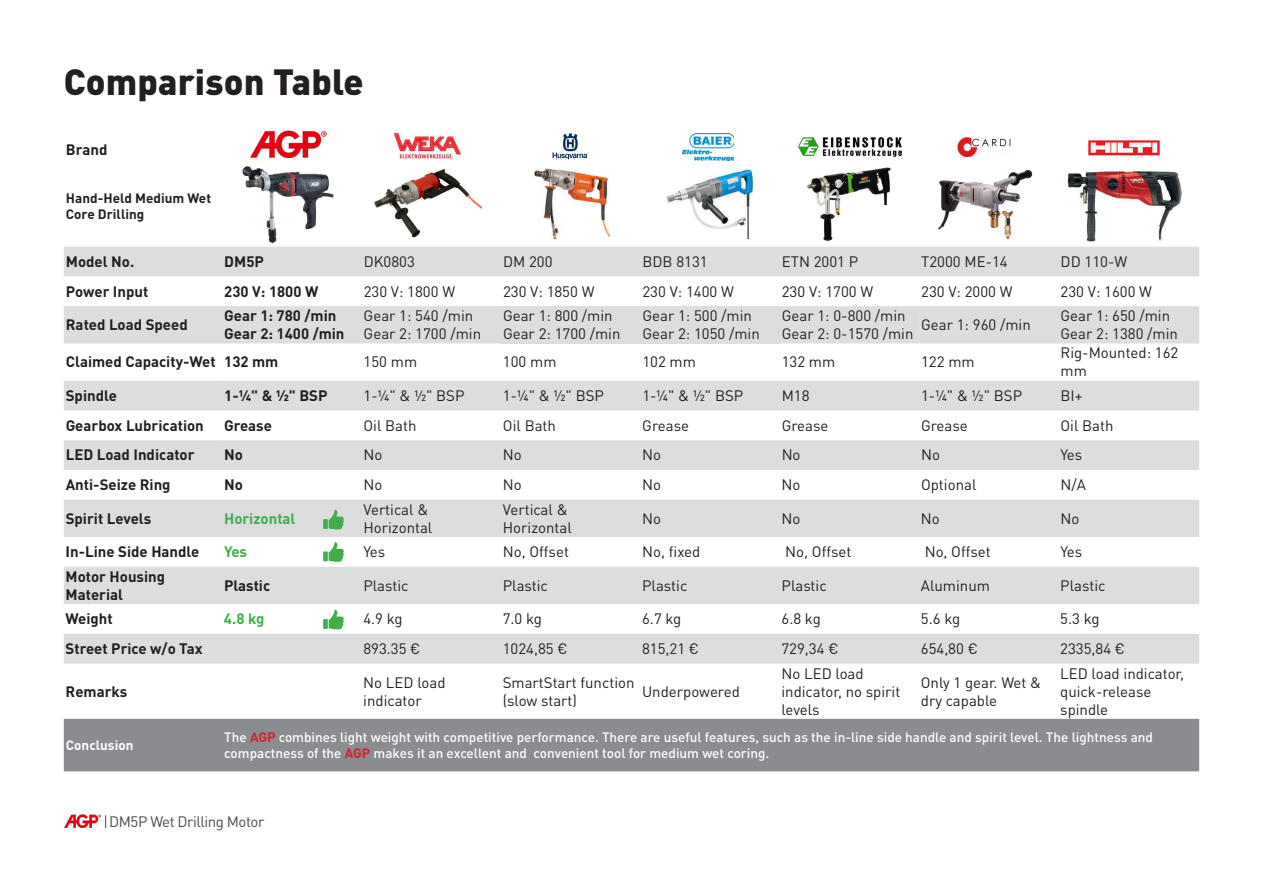
<style>
.page{position:relative;width:1263px;height:893px;background:#fff}
.page>*{position:absolute;margin:0;border:0;box-sizing:border-box;transform-origin:0 0}
.t1{font:900 36px "DIN Pro";letter-spacing:.005em;color:#231f20}
.t2{font:15px/18px "DIN Pro";color:#231f20}
.t3{font:700 15px/18px "DIN Pro";color:#231f20}
.t4{font:15px "DIN Pro";letter-spacing:-.03em;color:#4b4c4d}
.t5{font:700 15px "DIN Pro";color:#40ae49}
.t6{font:500 13.5px/16.2px "DIN Pro";color:#fff}
.t7{font:700 13.5px/16.2px "DIN Pro";color:#231f20}
.t8{font:700 13.5px "DIN Pro";color:#fff}
.s1{font-weight:700;color:#d1232a}
</style>
<div class="page">
<svg style="left:105px;top:815px;width:1px;height:13px"></svg>
<img style="left:64px;top:814px;width:37px;height:13px">
<svg style="left:64px;top:247px;width:1135px;height:96px;fill:#dcdddf"></svg>
<div style="left:501px;top:306px;width:139px;height:37px;background:#dcdddf"></div>
<div style="left:640px;top:306px;width:140px;height:37px;background:#dcdddf"></div>
<div style="left:919px;top:306px;width:280px;height:37px;background:#dcdddf"></div>
<svg style="left:64px;top:381px;width:1135px;height:283px;fill:#dcdddf"></svg>
<div style="left:64px;top:719px;width:1135px;height:52px;background:#8a8c8f"></div>
<img style="left:250px;top:131px;width:77px;height:27px">
<img style="left:242px;top:166px;width:92px;height:78px">
<img style="left:394px;top:133px;width:67px;height:26px">
<img style="left:374px;top:168px;width:108px;height:70px">
<img style="left:553px;top:133px;width:35px;height:27px">
<img style="left:534px;top:168px;width:76px;height:72px">
<img style="left:682px;top:133px;width:52px;height:27px">
<img style="left:666px;top:168px;width:87px;height:70px">
<img style="left:798px;top:137px;width:103px;height:19px">
<img style="left:807px;top:167px;width:84px;height:74px">
<img style="left:955px;top:136px;width:56px;height:23px">
<img style="left:938px;top:170px;width:94px;height:68px">
<img style="left:1088px;top:140px;width:72px;height:16px">
<img style="left:1068px;top:170px;width:113px;height:71px">
<svg style="left:323px;top:510px;width:21px;height:19px"></svg>
<svg style="left:323px;top:542px;width:21px;height:20px"></svg>
<svg style="left:323px;top:610px;width:21px;height:19px"></svg>
<h1 class="t1" style="left:64px;top:57px;width:301px">Comparison Table</h1>
<p class="t3" style="left:66px;top:139px;width:43px">Brand</p>
<p class="t7" style="left:66px;top:190px;width:147px">Hand-Held Medium Wet<br>Core Drilling</p>
<p class="t3" style="left:66px;top:252px;width:70px">Model No.</p>
<p class="t3" style="left:224px;top:252px;width:41px">DM5P</p>
<p class="t2" style="left:364px;top:252px;width:53px">DK0803</p>
<p class="t2" style="left:503px;top:252px;width:51px">DM 200</p>
<p class="t2" style="left:642px;top:252px;width:67px">BDB 8131</p>
<p class="t2" style="left:782px;top:252px;width:78px">ETN 2001 P</p>
<p class="t2" style="left:921px;top:252px;width:88px">T2000 ME-14</p>
<p class="t2" style="left:1060px;top:252px;width:68px">DD 110-W</p>
<p class="t3" style="left:66px;top:282px;width:84px">Power Input</p>
<p class="t3" style="left:224px;top:282px;width:96px">230 V: 1800 W</p>
<p class="t2" style="left:364px;top:282px;width:93px">230 V: 1800 W</p>
<p class="t2" style="left:503px;top:282px;width:93px">230 V: 1850 W</p>
<p class="t2" style="left:642px;top:282px;width:93px">230 V: 1400 W</p>
<p class="t2" style="left:782px;top:282px;width:93px">230 V: 1700 W</p>
<p class="t2" style="left:921px;top:282px;width:93px">230 V: 2000 W</p>
<p class="t2" style="left:1060px;top:282px;width:93px">230 V: 1600 W</p>
<p class="t3" style="left:66px;top:315px;width:123px">Rated Load Speed</p>
<p class="t3" style="left:224px;top:306px;width:122px">Gear 1: 780 /min<br>Gear 2: 1400 /min</p>
<p class="t2" style="left:364px;top:306px;width:119px">Gear 1: 540 /min<br>Gear 2: 1700 /min</p>
<p class="t2" style="left:503px;top:306px;width:119px">Gear 1: 800 /min<br>Gear 2: 1700 /min</p>
<p class="t2" style="left:642px;top:306px;width:119px">Gear 1: 500 /min<br>Gear 2: 1050 /min</p>
<p class="t2" style="left:782px;top:306px;width:133px">Gear 1: 0-800 /min<br>Gear 2: 0-1570 /min</p>
<p class="t2" style="left:921px;top:315px;width:111px">Gear 1: 960 /min</p>
<p class="t2" style="left:1060px;top:306px;width:119px">Gear 1: 650 /min<br>Gear 2: 1380 /min</p>
<p class="t3" style="left:66px;top:352px;width:214px">Claimed Capacity-Wet 132 mm</p>
<p class="t2" style="left:364px;top:352px;width:55px">150 mm</p>
<p class="t2" style="left:503px;top:352px;width:55px">100 mm</p>
<p class="t2" style="left:642px;top:352px;width:55px">102 mm</p>
<p class="t2" style="left:782px;top:352px;width:55px">132 mm</p>
<p class="t2" style="left:921px;top:352px;width:55px">122 mm</p>
<p class="t2" style="left:1060px;top:343px;width:119px">Rig-Mounted: 162 mm</p>
<p class="t3" style="left:66px;top:386px;width:53px">Spindle</p>
<p class="t3" style="left:224px;top:386px;width:105px">1-¼" &amp; ½" BSP</p>
<p class="t2" style="left:364px;top:386px;width:102px">1-¼" &amp; ½" BSP</p>
<p class="t2" style="left:503px;top:386px;width:102px">1-¼" &amp; ½" BSP</p>
<p class="t2" style="left:642px;top:386px;width:102px">1-¼" &amp; ½" BSP</p>
<p class="t2" style="left:782px;top:386px;width:29px">M18</p>
<p class="t2" style="left:921px;top:386px;width:102px">1-¼" &amp; ½" BSP</p>
<p class="t2" style="left:1060px;top:386px;width:24px">BI+</p>
<p class="t3" style="left:66px;top:416px;width:140px">Gearbox Lubrication</p>
<p class="t3" style="left:224px;top:416px;width:49px">Grease</p>
<p class="t2" style="left:364px;top:416px;width:55px">Oil Bath</p>
<p class="t2" style="left:503px;top:416px;width:55px">Oil Bath</p>
<p class="t2" style="left:642px;top:416px;width:48px">Grease</p>
<p class="t2" style="left:782px;top:416px;width:48px">Grease</p>
<p class="t2" style="left:921px;top:416px;width:48px">Grease</p>
<p class="t2" style="left:1060px;top:416px;width:55px">Oil Bath</p>
<p class="t3" style="left:66px;top:445px;width:130px">LED Load Indicator</p>
<p class="t3" style="left:224px;top:445px;width:20px">No</p>
<p class="t2" style="left:363px;top:445px;width:20px">No</p>
<p class="t2" style="left:503px;top:445px;width:20px">No</p>
<p class="t2" style="left:642px;top:445px;width:20px">No</p>
<p class="t2" style="left:782px;top:445px;width:20px">No</p>
<p class="t2" style="left:921px;top:445px;width:20px">No</p>
<p class="t2" style="left:1060px;top:445px;width:23px">Yes</p>
<p class="t3" style="left:66px;top:475px;width:106px">Anti-Seize Ring</p>
<p class="t3" style="left:224px;top:475px;width:20px">No</p>
<p class="t2" style="left:363px;top:475px;width:20px">No</p>
<p class="t2" style="left:503px;top:475px;width:20px">No</p>
<p class="t2" style="left:642px;top:475px;width:20px">No</p>
<p class="t2" style="left:782px;top:475px;width:20px">No</p>
<p class="t2" style="left:921px;top:475px;width:57px">Optional</p>
<p class="t2" style="left:1060px;top:475px;width:27px">N/A</p>
<p class="t3" style="left:66px;top:509px;width:87px">Spirit Levels</p>
<p class="t5" style="left:224px;top:508px;width:73px">Horizontal</p>
<p class="t2" style="left:363px;top:500px;width:70px">Vertical &amp;<br>Horizontal</p>
<p class="t2" style="left:503px;top:500px;width:70px">Vertical &amp;<br>Horizontal</p>
<p class="t2" style="left:642px;top:509px;width:20px">No</p>
<p class="t2" style="left:782px;top:509px;width:20px">No</p>
<p class="t2" style="left:921px;top:509px;width:20px">No</p>
<p class="t2" style="left:1060px;top:509px;width:20px">No</p>
<p class="t3" style="left:66px;top:542px;width:135px">In-Line Side Handle</p>
<p class="t5" style="left:224px;top:542px;width:25px">Yes</p>
<p class="t2" style="left:363px;top:542px;width:23px">Yes</p>
<p class="t2" style="left:503px;top:542px;width:68px">No, Offset</p>
<p class="t2" style="left:642px;top:542px;width:60px">No, fixed</p>
<p class="t2" style="left:785px;top:542px;width:68px">No, Offset</p>
<p class="t2" style="left:925px;top:542px;width:68px">No, Offset</p>
<p class="t2" style="left:1060px;top:542px;width:23px">Yes</p>
<p class="t3" style="left:66px;top:567px;width:101px">Motor Housing<br>Material</p>
<p class="t3" style="left:224px;top:576px;width:48px">Plastic</p>
<p class="t2" style="left:363px;top:576px;width:47px">Plastic</p>
<p class="t2" style="left:503px;top:576px;width:47px">Plastic</p>
<p class="t2" style="left:642px;top:576px;width:47px">Plastic</p>
<p class="t2" style="left:781px;top:576px;width:47px">Plastic</p>
<p class="t2" style="left:921px;top:576px;width:71px">Aluminum</p>
<p class="t2" style="left:1060px;top:576px;width:47px">Plastic</p>
<p class="t3" style="left:66px;top:609px;width:49px">Weight</p>
<p class="t5" style="left:224px;top:609px;width:42px">4.8 kg</p>
<p class="t2" style="left:363px;top:609px;width:41px">4.9 kg</p>
<p class="t2" style="left:503px;top:609px;width:41px">7.0 kg</p>
<p class="t2" style="left:642px;top:609px;width:41px">6.7 kg</p>
<p class="t2" style="left:781px;top:609px;width:41px">6.8 kg</p>
<p class="t2" style="left:921px;top:609px;width:41px">5.6 kg</p>
<p class="t2" style="left:1060px;top:609px;width:41px">5.3 kg</p>
<p class="t3" style="left:66px;top:639px;width:139px">Street Price w/o Tax</p>
<p class="t2" style="left:363px;top:639px;width:59px">893.35 €</p>
<p class="t2" style="left:503px;top:639px;width:66px">1024,85 €</p>
<p class="t2" style="left:642px;top:639px;width:59px">815,21 €</p>
<p class="t2" style="left:781px;top:639px;width:59px">729,34 €</p>
<p class="t2" style="left:921px;top:639px;width:59px">654,80 €</p>
<p class="t2" style="left:1060px;top:639px;width:66px">2335,84 €</p>
<p class="t3" style="left:66px;top:681px;width:63px">Remarks</p>
<p class="t2" style="left:363px;top:672px;width:84px">No LED load indicator</p>
<p class="t2" style="left:503px;top:672px;width:133px">SmartStart function (slow start)</p>
<p class="t2" style="left:642px;top:681px;width:99px">Underpowered</p>
<p class="t2" style="left:781px;top:663px;width:120px">No LED load indicator, no spirit levels</p>
<p class="t2" style="left:921px;top:672px;width:122px">Only 1 gear. Wet &amp; dry capable</p>
<p class="t2" style="left:1060px;top:663px;width:125px">LED load indicator, quick-release spindle</p>
<p class="t8" style="left:66px;top:736px;width:69px">Conclusion</p>
<p class="t6" style="left:224px;top:728px;width:930px">The <span class="s1">AGP</span> combines light weight with competitive performance. There are useful features, such as the in-line side handle and spirit level. The lightness and compactness of the <span class="s1">AGP</span> makes it an excellent and convenient tool for medium wet coring.</p>
<p class="t4" style="left:109px;top:811px;width:157px">DM5P Wet Drilling Motor</p>
</div>
